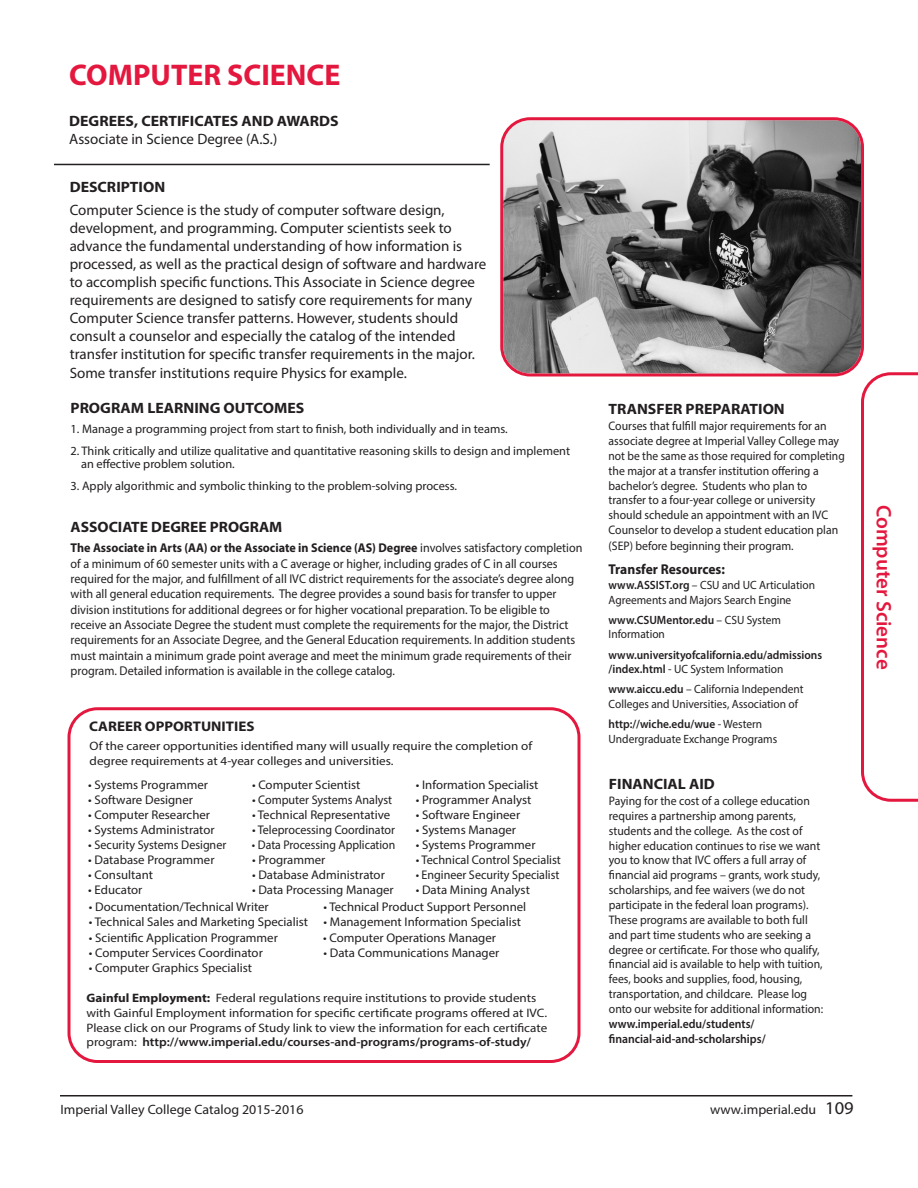
<style>
.page{position:relative;width:918px;height:1188px;background:#fff}
.page>*{position:absolute;margin:0;border:0;box-sizing:border-box;transform-origin:0 0}
.t1{font:700 30px "Myriad Pro";color:#e4183e}
.t2{font:600 21px "Myriad Pro";color:#e4183e}
.t3{font:15px/18.1px "Myriad Pro";color:#231f20}
.t4{font:700 15px "Myriad Pro";color:#231f20;scale:1.05 1}
.t5{font:700 15px "Myriad Pro";color:#231f20;scale:1.04 1}
.t6{font:700 14.25px "Myriad Pro";color:#231f20;scale:.95 1}
.t7{font:700 13.95px "Myriad Pro";color:#231f20;scale:1.07 1}
.t8{font:13.5px "Myriad Pro";color:#231f20}
.t9{font:12.75px/15.3px "Myriad Pro";color:#231f20;scale:.95 1}
.t10{font:12.6px "Myriad Pro";color:#231f20}
.t11{font:12.6px "Myriad Pro";color:#231f20;scale:.96 1}
.t12{font:12.3px/14.9px "Myriad Pro";color:#231f20;scale:.95 1}
.t13{font:12.3px/12.9px "Myriad Pro";color:#231f20}
.t14{font:600 12.3px/14.9px "Myriad Pro";color:#231f20;scale:.95 1}
.t15{font:12.15px/14.7px "Myriad Pro";color:#231f20;scale:1.07 1}
.t16{font:12px/14.4px "Myriad Pro";color:#231f20;scale:.95 1}
.t17{font:600 12px/14.4px "Myriad Pro";color:#231f20;scale:.95 1}
.s1{font-weight:700}
.s2{font-weight:600}
.s3{font-weight:400}
.s4{font-size:18px}
</style>
<div class="page">
<svg style="left:68px;top:707px;width:512px;height:356px"></svg>
<hr style="left:54px;top:164px;width:436px;height:1px;background:#231f20">
<svg style="left:500px;top:117px;width:364px;height:259px;background:#878081"></svg>
<hr style="left:60px;top:1095px;width:792px;height:2px;background:#231f20">
<svg style="left:861px;top:372px;width:57px;height:430px"></svg>
<h1 class="t1" style="left:69px;top:64px;width:273px">COMPUTER SCIENCE</h1>
<p class="t4" style="left:69px;top:115px;width:258px">DEGREES, CERTIFICATES AND AWARDS</p>
<p class="t3" style="left:69px;top:131px;width:210px">Associate in Science Degree (A.S.)</p>
<p class="t4" style="left:70px;top:181px;width:92px">DESCRIPTION</p>
<p class="t3" style="left:70px;top:202px;width:418px">Computer Science is the study of computer software design, development, and programming. Computer scientists seek to advance the fundamental understanding of how information is processed, as well as the practical design of software and hardware to accomplish specific functions. This Associate in Science degree requirements are designed to satisfy core requirements for many Computer Science transfer patterns. However, students should consult a counselor and especially the catalog of the intended transfer institution for specific transfer requirements in the major.<br>Some transfer institutions require Physics for example.</p>
<p class="t4" style="left:71px;top:402px;width:224px">PROGRAM LEARNING OUTCOMES</p>
<p class="t13" style="left:71px;top:424px;width:439px">1. Manage a programming project from start to finish, both individually and in teams.</p>
<p class="t13" style="left:81px;top:445px;width:491px;text-indent:-10px">2. Think critically and utilize qualitative and quantitative reasoning skills to design and implement an effective problem solution.</p>
<p class="t13" style="left:71px;top:480px;width:388px">3. Apply algorithmic and symbolic thinking to the problem-solving process.</p>
<p class="t5" style="left:71px;top:521px;width:205px">ASSOCIATE DEGREE PROGRAM</p>
<p class="t9" style="left:71px;top:542px;width:540px"><span class="s1">The Associate in Arts (AA) or the Associate in Science (AS) Degree</span> involves satisfactory completion of a minimum of 60 semester units with a C average or higher, including grades of C in all courses required for the major, and fulfillment of all IVC district requirements for the associate’s degree along with all general education requirements. The degree provides a sound basis for transfer to upper division institutions for additional degrees or for higher vocational preparation. To be eligible to receive an Associate Degree the student must complete the requirements for the major, the District requirements for an Associate Degree, and the General Education requirements. In addition students must maintain a minimum grade point average and meet the minimum grade requirements of their program. Detailed information is available in the college catalog.</p>
<p class="t7" style="left:89px;top:721px;width:156px">CAREER OPPORTUNITIES</p>
<p class="t15" style="left:90px;top:740px;width:415px">Of the career opportunities identified many will usually require the completion of degree requirements at 4-year colleges and universities.</p>
<p class="t10" style="left:88px;top:780px;width:121px">• Systems Programmer</p>
<p class="t10" style="left:88px;top:795px;width:106px">• Software Designer</p>
<p class="t10" style="left:88px;top:810px;width:123px">• Computer Researcher</p>
<p class="t10" style="left:88px;top:825px;width:128px">• Systems Administrator</p>
<p class="t10" style="left:88px;top:840px;width:140px">• Security Systems Designer</p>
<p class="t10" style="left:88px;top:855px;width:128px">• Database Programmer</p>
<p class="t10" style="left:88px;top:870px;width:66px">• Consultant</p>
<p class="t10" style="left:88px;top:885px;width:56px">• Educator</p>
<p class="t10" style="left:252px;top:780px;width:110px">• Computer Scientist</p>
<p class="t10" style="left:252px;top:795px;width:142px">• Computer Systems Analyst</p>
<p class="t10" style="left:252px;top:810px;width:140px">• Technical Representative</p>
<p class="t10" style="left:252px;top:825px;width:145px">• Teleprocessing Coordinator</p>
<p class="t11" style="left:252px;top:840px;width:151px">• Data Processing Application</p>
<p class="t10" style="left:252px;top:855px;width:75px">• Programmer</p>
<p class="t10" style="left:252px;top:870px;width:134px">• Database Administrator</p>
<p class="t10" style="left:252px;top:885px;width:143px">• Data Processing Manager</p>
<p class="t10" style="left:416px;top:780px;width:124px">• Information Specialist</p>
<p class="t10" style="left:416px;top:795px;width:117px">• Programmer Analyst</p>
<p class="t10" style="left:416px;top:810px;width:106px">• Software Engineer</p>
<p class="t10" style="left:416px;top:825px;width:102px">• Systems Manager</p>
<p class="t10" style="left:416px;top:840px;width:121px">• Systems Programmer</p>
<p class="t10" style="left:416px;top:855px;width:147px">• Technical Control Specialist</p>
<p class="t11" style="left:416px;top:870px;width:151px">• Engineer Security Specialist</p>
<p class="t10" style="left:416px;top:885px;width:116px">• Data Mining Analyst</p>
<p class="t10" style="left:89px;top:902px;width:181px">• Documentation/Technical Writer</p>
<p class="t10" style="left:324px;top:902px;width:204px">• Technical Product Support Personnel</p>
<p class="t10" style="left:89px;top:917px;width:434px">• Technical Sales and Marketing Specialist • Management Information Specialist</p>
<p class="t10" style="left:89px;top:933px;width:190px">• Scientific Application Programmer</p>
<p class="t10" style="left:323px;top:933px;width:174px">• Computer Operations Manager</p>
<p class="t10" style="left:89px;top:948px;width:175px">• Computer Services Coordinator</p>
<p class="t10" style="left:324px;top:948px;width:177px">• Data Communications Manager</p>
<p class="t10" style="left:89px;top:963px;width:165px">• Computer Graphics Specialist</p>
<p class="t15" style="left:87px;top:992px;width:432px"><span class="s1">Gainful Employment:</span> Federal regulations require institutions to provide students with Gainful Employment information for specific certificate programs offered at IVC.<br>Please click on our Programs of Study link to view the information for each certificate program: <span class="s2">http://www.imperial.edu/courses-and-programs/programs-of-study/</span></p>
<p class="t4" style="left:609px;top:403px;width:169px">TRANSFER PREPARATION</p>
<p class="t12" style="left:609px;top:419px;width:250px">Courses that fulfill major requirements for an associate degree at Imperial Valley College may not be the same as those required for completing the major at a transfer institution offering a bachelor’s degree. Students who plan to transfer to a four-year college or university should schedule an appointment with an IVC Counselor to develop a student education plan (SEP) before beginning their program.</p>
<p class="t6" style="left:609px;top:564px;width:124px">Transfer Resources:</p>
<p class="t16" style="left:609px;top:579px;width:219px"><span class="s2">www.ASSIST.org</span> – CSU and UC Articulation<br>Agreements and Majors Search Engine</p>
<p class="t16" style="left:609px;top:614px;width:183px"><span class="s2">www.CSUMentor.edu</span> – CSU System<br>Information</p>
<p class="t17" style="left:609px;top:648px;width:226px">www.universityofcalifornia.edu/admissions /index.html <span class="s3">- UC System Information</span></p>
<p class="t16" style="left:609px;top:683px;width:207px"><span class="s2">www.aiccu.edu</span> – California Independent<br>Colleges and Universities, Association of</p>
<p class="t16" style="left:609px;top:717px;width:179px;line-height:15.1px"><span class="s2">http://wiche.edu/wue</span> - Western<br>Undergraduate Exchange Programs</p>
<p class="t4" style="left:609px;top:778px;width:103px">FINANCIAL AID</p>
<p class="t12" style="left:609px;top:794px;width:227px">Paying for the cost of a college education requires a partnership among parents, students and the college. As the cost of higher education continues to rise we want you to know that IVC offers a full array of financial aid programs – grants, work study, scholarships, and fee waivers (we do not participate in the federal loan programs).<br>These programs are available to both full and part time students who are seeking a degree or certificate. For those who qualify, financial aid is available to help with tuition, fees, books and supplies, food, housing, transportation, and childcare. Please log onto our website for additional information:</p>
<p class="t14" style="left:609px;top:1017px;width:167px">www.imperial.edu/students/ financial-aid-and-scholarships/</p>
<h2 class="t2" style="left:892px;top:505px;width:166px;rotate:90deg">Computer Science</h2>
<p class="t8" style="left:60px;top:1104px;width:245px">Imperial Valley College Catalog 2015-2016</p>
<p class="t8" style="left:710px;top:1104px;width:145px">www.imperial.edu <span class="s4">109</span></p>
</div>
